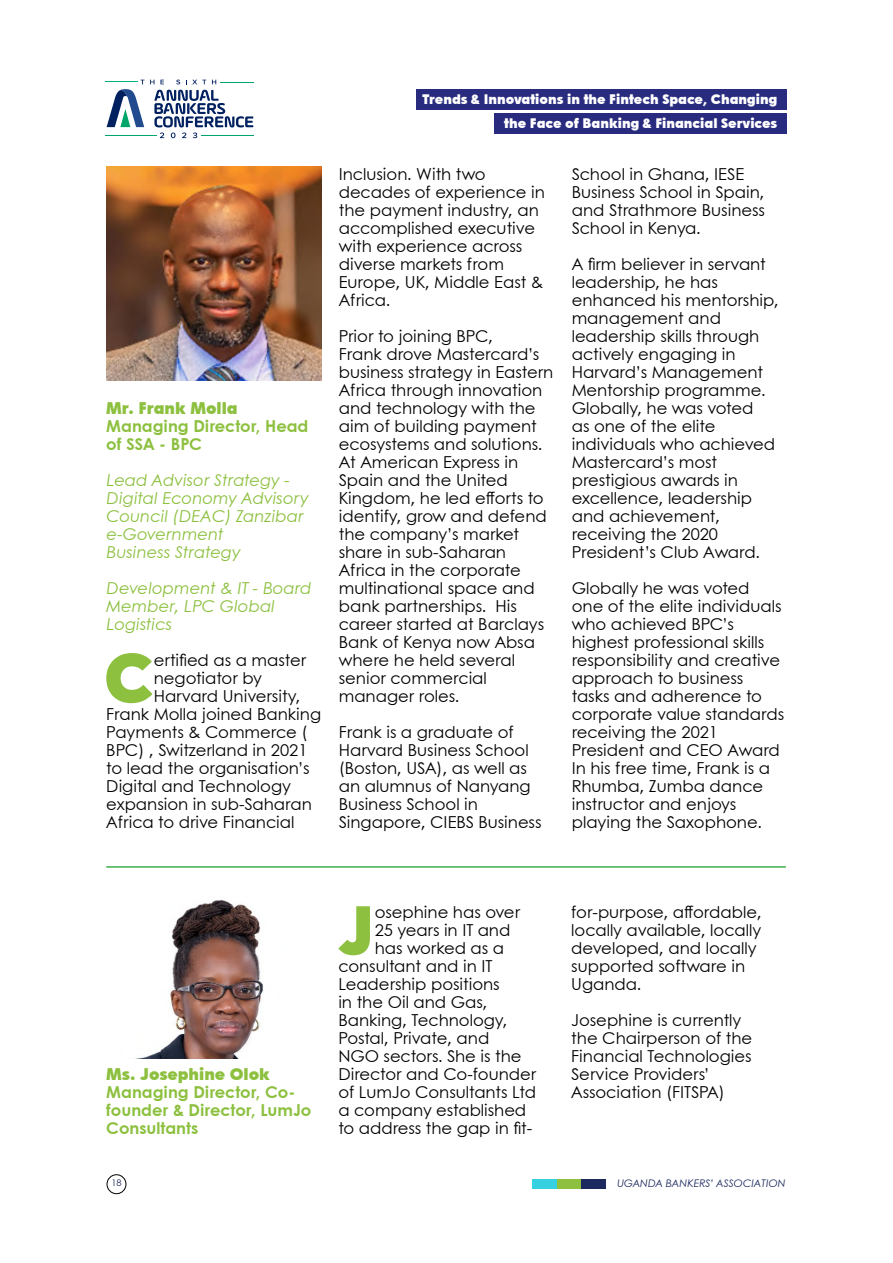
<style>
.page{position:relative;width:893px;height:1263px;background:#fff}
.page>*{position:absolute;margin:0;border:0;box-sizing:border-box;transform-origin:0 0}
.t1{font:900 66.6px "Century Gothic Paneuropean";color:#8cc03e}
.t2{font:16.5px/18px "Century Gothic Paneuropean";color:#000}
.t3{font:italic 16.5px/18px "Century Gothic Paneuropean";color:#8cc03e}
.t4{font:700 16.5px/18px "Century Gothic Paneuropean";color:#8cc03e}
.t5{font:900 16.5px "Century Gothic Paneuropean";color:#8cc03e}
.t6{font:900 13.5px/24px "Century Gothic Paneuropean";color:#fff;text-align:right}
.t7{font:italic 10.5px "Century Gothic Paneuropean";color:#1c295d}
.t8{font:9.15px "Century Gothic Paneuropean";color:#1c295d}
</style>
<div class="page">
<div style="left:557px;top:1179px;width:24px;height:9px;background:#8cc03e"></div>
<div style="left:532px;top:1179px;width:25px;height:9px;background:#36d1e0"></div>
<div style="left:581px;top:1179px;width:25px;height:9px;background:#1c295d"></div>
<svg style="left:107px;top:80px;width:37px;height:47px"></svg>
<svg style="left:150px;top:80px;width:4px;height:4px"></svg>
<svg style="left:160px;top:80px;width:4px;height:4px"></svg>
<svg style="left:176px;top:80px;width:4px;height:4px"></svg>
<svg style="left:186px;top:80px;width:20px;height:4px"></svg>
<svg style="left:212px;top:80px;width:4px;height:4px"></svg>
<hr style="left:105px;top:81px;width:33px;height:1px;background:#00b375">
<hr style="left:220px;top:82px;width:33px;height:1px;background:#00a669">
<svg style="left:154px;top:90px;width:99px;height:48px"></svg>
<hr style="left:105px;top:135px;width:52px;height:1px;background:#00a669">
<hr style="left:202px;top:135px;width:52px;height:1px;background:#00a669">
<div style="left:416px;top:90px;width:371px;height:20px;background:#282b7e"></div>
<div style="left:494px;top:113px;width:293px;height:21px;background:#282b7e"></div>
<div style="left:107px;top:1174px;width:19px;height:20px;border:1px solid #000;border-radius:50%"></div>
<hr style="left:106px;top:866px;width:680px;height:2px;background:#40ae49">
<img style="left:135px;top:900px;width:128px;height:159px">
<img style="left:106px;top:166px;width:216px;height:215px">
<p class="t5" style="left:106px;top:396px;width:133px">Mr. Frank Molla</p>
<p class="t4" style="left:106px;top:416px;width:204px">Managing Director, Head of SSA - BPC</p>
<p class="t3" style="left:106px;top:471px;width:204px">Lead Advisor Strategy -<br>Digital Economy Advisory<br>Council (DEAC) Zanzibar e-Government</p>
<p class="t3" style="left:106px;top:543px;width:136px">Business Strategy</p>
<p class="t3" style="left:106px;top:579px;width:206px">Development &amp; IT - Board<br>Member, LPC Global<br>Logistics</p>
<p class="t1" style="left:104px;top:630px;width:51px">C</p>
<p class="t2" style="left:154px;top:651px;width:154px">ertified as a master</p>
<p class="t2" style="left:154px;top:669px;width:110px">negotiator by</p>
<p class="t2" style="left:154px;top:687px;width:148px">Harvard University,</p>
<p class="t2" style="left:106px;top:705px;width:216px">Frank Molla joined Banking</p>
<p class="t2" style="left:106px;top:723px;width:203px">Payments &amp; Commerce (</p>
<p class="t2" style="left:106px;top:741px;width:203px">BPC) , Switzerland in 2021</p>
<p class="t2" style="left:106px;top:759px;width:205px">to lead the organisation’s</p>
<p class="t2" style="left:106px;top:777px;width:186px">Digital and Technology</p>
<p class="t2" style="left:106px;top:795px;width:207px">expansion in sub-Saharan</p>
<p class="t2" style="left:106px;top:813px;width:190px">Africa to drive Financial</p>
<p class="t6" style="left:422px;top:86px;width:356px">Trends &amp; Innovations in the Fintech Space, Changing the Face of Banking &amp; Financial Services</p>
<p class="t2" style="left:339px;top:165px;width:208px">Inclusion. With two decades of experience in the payment industry, an accomplished executive with experience across diverse markets from<br>Europe, UK, Middle East &amp;<br>Africa.</p>
<p class="t2" style="left:339px;top:327px;width:216px">Prior to joining BPC,<br>Frank drove Mastercard’s business strategy in Eastern<br>Africa through innovation and technology with the aim of building payment ecosystems and solutions.<br>At American Express in<br>Spain and the United<br>Kingdom, he led efforts to identify, grow and defend the company’s market share in sub-Saharan<br>Africa in the corporate multinational space and bank partnerships. His career started at Barclays<br>Bank of Kenya now Absa where he held several senior commercial manager roles.</p>
<p class="t2" style="left:339px;top:723px;width:204px">Frank is a graduate of<br>Harvard Business School (Boston, USA), as well as an alumnus of Nanyang<br>Business School in<br>Singapore, CIEBS Business</p>
<p class="t2" style="left:572px;top:165px;width:195px">School in Ghana, IESE<br>Business School in Spain, and Strathmore Business<br>School in Kenya.</p>
<p class="t2" style="left:572px;top:255px;width:208px">A firm believer in servant leadership, he has enhanced his mentorship, management and leadership skills through actively engaging in<br>Harvard’s Management<br>Mentorship programme.</p>
<p class="t2" style="left:572px;top:399px;width:205px">Globally, he was voted as one of the elite individuals who achieved<br>Mastercard’s most prestigious awards in excellence, leadership and achievement, receiving the 2020<br>President’s Club Award.</p>
<p class="t2" style="left:572px;top:579px;width:214px">Globally he was voted one of the elite individuals who achieved BPC’s highest professional skills responsibility and creative approach to business tasks and adherence to corporate value standards receiving the 2021<br>President and CEO Award</p>
<p class="t2" style="left:572px;top:759px;width:200px">In his free time, Frank is a<br>Rhumba, Zumba dance instructor and enjoys playing the Saxophone.</p>
<p class="t5" style="left:106px;top:1062px;width:165px">Ms. Josephine Olok</p>
<p class="t4" style="left:106px;top:1082px;width:207px">Managing Director, Co&shy;founder &amp; Director, LumJo<br>Consultants</p>
<p class="t1" style="left:338px;top:882px;width:38px">J</p>
<p class="t2" style="left:375px;top:903px;width:147px">osephine has over</p>
<p class="t2" style="left:375px;top:921px;width:137px">25 years in IT and</p>
<p class="t2" style="left:375px;top:939px;width:131px">has worked as a</p>
<p class="t2" style="left:338px;top:957px;width:156px">consultant and in IT</p>
<p class="t2" style="left:338px;top:975px;width:163px">Leadership positions</p>
<p class="t2" style="left:338px;top:993px;width:151px">in the Oil and Gas,</p>
<p class="t2" style="left:338px;top:1011px;width:171px">Banking, Technology,</p>
<p class="t2" style="left:338px;top:1029px;width:153px">Postal, Private, and</p>
<p class="t2" style="left:338px;top:1047px;width:185px">NGO sectors. She is the</p>
<p class="t2" style="left:338px;top:1065px;width:199px">Director and Co-founder</p>
<p class="t2" style="left:338px;top:1083px;width:199px">of LumJo Consultants Ltd</p>
<p class="t2" style="left:338px;top:1101px;width:189px">a company established</p>
<p class="t2" style="left:338px;top:1119px;width:195px">to address the gap in fit-</p>
<p class="t2" style="left:571px;top:903px;width:192px">for-purpose, affordable, locally available, locally developed, and locally supported software in<br>Uganda.</p>
<p class="t2" style="left:571px;top:1011px;width:183px">Josephine is currently the Chairperson of the<br>Financial Technologies<br>Service Providers’<br>Association (FITSPA)</p>
<p class="t8" style="left:111px;top:1177px;width:12px">18</p>
<p class="t7" style="left:617px;top:1177px;width:170px">UGANDA BANKERS’ ASSOCIATION</p>
</div>
